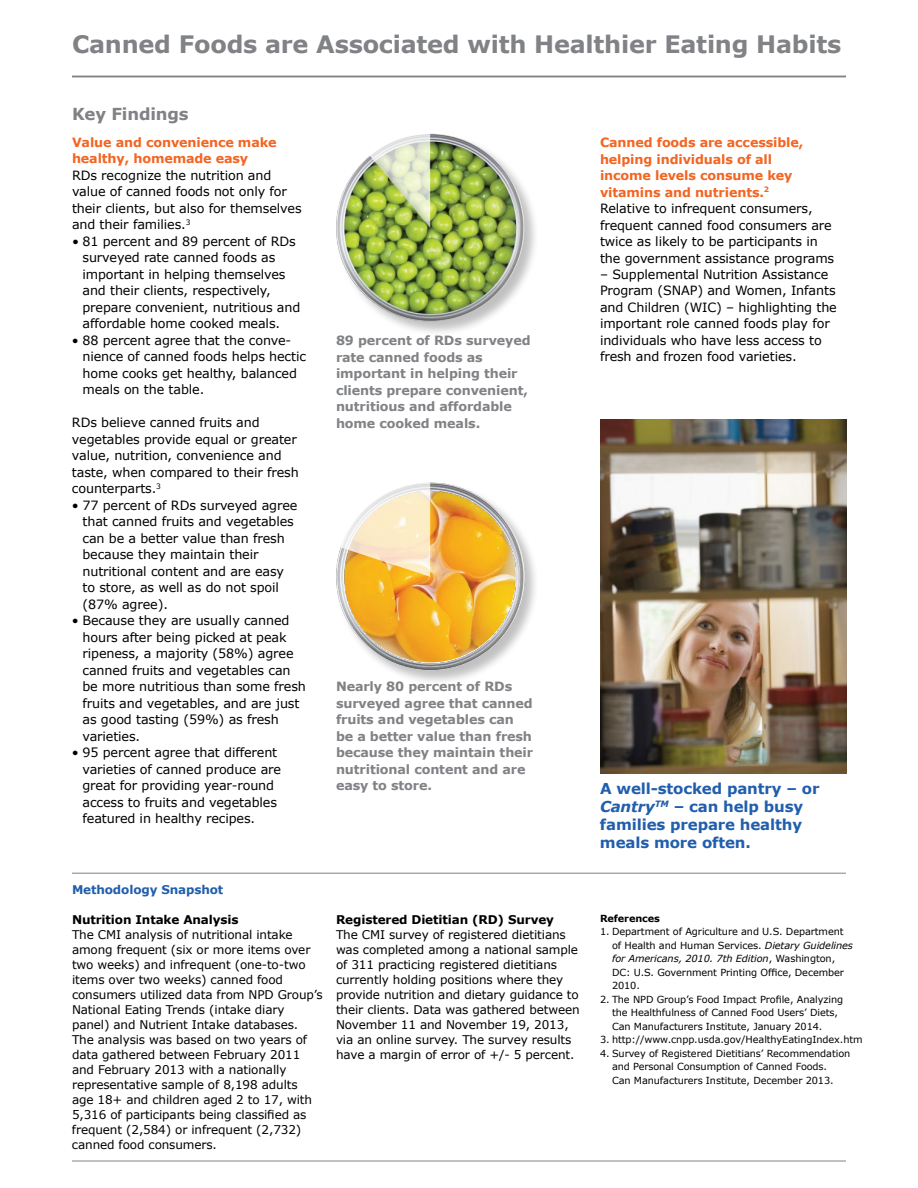
<style>
.page{position:relative;width:918px;height:1188px;background:#fff}
.page>*{position:absolute;margin:0;border:0;box-sizing:border-box;transform-origin:0 0}
.t1{font:700 24px "Verdana";letter-spacing:-.01em;color:#808285}
.t2{font:700 16.5px "Verdana";letter-spacing:-.01em;color:#808285}
.t3{font:700 15px/18px "Verdana";letter-spacing:-.01em;color:#215eac}
.t4{font:12.75px/16.5px "Verdana";letter-spacing:-.01em;color:#000}
.t5{font:700 12.75px/16.5px "Verdana";letter-spacing:-.01em;color:#808285}
.t6{font:700 12.75px/16.5px "Verdana";letter-spacing:-.01em;color:#f26522}
.t7{font:12px/15px "Verdana";letter-spacing:-.01em;color:#000}
.t8{font:700 12px "Verdana";letter-spacing:-.01em;color:#000}
.t9{font:700 12px "Verdana";letter-spacing:-.01em;color:#215eac}
.t10{font:9.75px/13.5px "Verdana";letter-spacing:-.01em;color:#000}
.t11{font:700 9.75px "Verdana";letter-spacing:-.01em;color:#000}
.s1{font-weight:700;color:#f26522}
.s2{font-style:italic}
</style>
<div class="page">
<div style="left:336px;top:482px;width:204px;height:204px;background:#000;opacity:.25"></div>
<hr style="left:72px;top:76px;width:774px;height:1px;background:#808285">
<hr style="left:72px;top:873px;width:774px;height:1px;background:#808285">
<img style="left:600px;top:419px;width:246px;height:355px">
<hr style="left:72px;top:1161px;width:774px;height:1px;background:#808285">
<img style="left:336px;top:483px;width:188px;height:187px">
<div style="left:336px;top:133px;width:204px;height:204px;background:#000;opacity:.25"></div>
<img style="left:336px;top:134px;width:188px;height:187px">
<h1 class="t1" style="left:72px;top:28px;width:771px">Canned Foods are Associated with Healthier Eating Habits</h1>
<p class="t2" style="left:72px;top:102px;width:118px">Key Findings</p>
<p class="t6" style="left:72px;top:134px;width:206px">Value and convenience make healthy, homemade easy</p>
<p class="t4" style="left:72px;top:167px;width:231px">RDs recognize the nutrition and value of canned foods not only for their clients, but also for themselves and their families.<sup>3</sup></p>
<p class="t4" style="left:83px;top:233px;width:219px;text-indent:-11px">• 81 percent and 89 percent of RDs surveyed rate canned foods as important in helping themselves and their clients, respectively, prepare convenient, nutritious and affordable home cooked meals.</p>
<p class="t4" style="left:83px;top:332px;width:225px;text-indent:-11px">• 88 percent agree that the conve&shy;nience of canned foods helps hectic home cooks get healthy, balanced meals on the table.</p>
<p class="t4" style="left:72px;top:414px;width:228px">RDs believe canned fruits and vegetables provide equal or greater value, nutrition, convenience and taste, when compared to their fresh counterparts.<sup>3</sup></p>
<p class="t4" style="left:83px;top:497px;width:216px;text-indent:-11px">• 77 percent of RDs surveyed agree that canned fruits and vegetables can be a better value than fresh because they maintain their nutritional content and are easy to store, as well as do not spoil (87% agree).</p>
<p class="t4" style="left:83px;top:612px;width:225px;text-indent:-11px">• Because they are usually canned hours after being picked at peak ripeness, a majority (58%) agree canned fruits and vegetables can be more nutritious than some fresh fruits and vegetables, and are just as good tasting (59%) as fresh varieties.</p>
<p class="t4" style="left:83px;top:744px;width:200px;text-indent:-11px">• 95 percent agree that different varieties of canned produce are great for providing year-round access to fruits and vegetables featured in healthy recipes.</p>
<p class="t5" style="left:336px;top:332px;width:196px">89 percent of RDs surveyed rate canned foods as important in helping their clients prepare convenient, nutritious and affordable home cooked meals.</p>
<p class="t5" style="left:336px;top:678px;width:199px">Nearly 80 percent of RDs surveyed agree that canned fruits and vegetables can be a better value than fresh because they maintain their nutritional content and are easy to store.</p>
<p class="t9" style="left:72px;top:881px;width:153px">Methodology Snapshot</p>
<p class="t8" style="left:72px;top:911px;width:168px">Nutrition Intake Analysis</p>
<p class="t7" style="left:72px;top:927px;width:252px">The CMI analysis of nutritional intake among frequent (six or more items over two weeks) and infrequent (one-to-two items over two weeks) canned food consumers utilized data from NPD Group’s National Eating Trends (intake diary panel) and Nutrient Intake databases.<br>The analysis was based on two years of data gathered between February 2011 and February 2013 with a nationally representative sample of 8,198 adults<br>age 18+ and children aged 2 to 17, with 5,316 of participants being classified as frequent (2,584) or infrequent (2,732) canned food consumers.</p>
<p class="t8" style="left:336px;top:911px;width:220px">Registered Dietitian (RD) Survey</p>
<p class="t7" style="left:336px;top:927px;width:245px">The CMI survey of registered dietitians was completed among a national sample of 311 practicing registered dietitians currently holding positions where they provide nutrition and dietary guidance to their clients. Data was gathered between November 11 and November 19, 2013, via an online survey. The survey results have a margin of error of +/- 5 percent.</p>
<p class="t4" style="left:600px;top:134px;width:236px"><span class="s1">Canned foods are accessible, helping individuals of all<br>income levels consume key vitamins and nutrients.</span><sup>2<br></sup>Relative to infrequent consumers, frequent canned food consumers are twice as likely to be participants in the government assistance programs</p>
<p class="t4" style="left:600px;top:266px;width:238px">– Supplemental Nutrition Assistance Program (SNAP) and Women, Infants and Children (WIC) – highlighting the important role canned foods play for individuals who have less access to fresh and frozen food varieties.</p>
<p class="t3" style="left:600px;top:779px;width:221px">A well-stocked pantry – or<br><span class="s2">Cantry</span><sup>TM</sup> – can help busy families prepare healthy meals more often.</p>
<p class="t11" style="left:600px;top:911px;width:62px">References</p>
<p class="t10" style="left:612px;top:925px;width:243px;text-indent:-12px">1. Department of Agriculture and U.S. Department of Health and Human Services. <span class="s2">Dietary Guidelines for Americans, 2010. 7th Edition</span>, Washington, DC: U.S. Government Printing Office, December 2010.</p>
<p class="t10" style="left:612px;top:992px;width:233px;text-indent:-12px">2. The NPD Group’s Food Impact Profile, Analyzing the Healthfulness of Canned Food Users’ Diets,<br>Can Manufacturers Institute, January 2014.</p>
<p class="t10" style="left:600px;top:1033px;width:264px">3. http://www.cnpp.usda.gov/HealthyEatingIndex.htm</p>
<p class="t10" style="left:612px;top:1046px;width:240px;text-indent:-12px">4. Survey of Registered Dietitians’ Recommendation and Personal Consumption of Canned Foods.<br>Can Manufacturers Institute, December 2013.</p>
</div>
